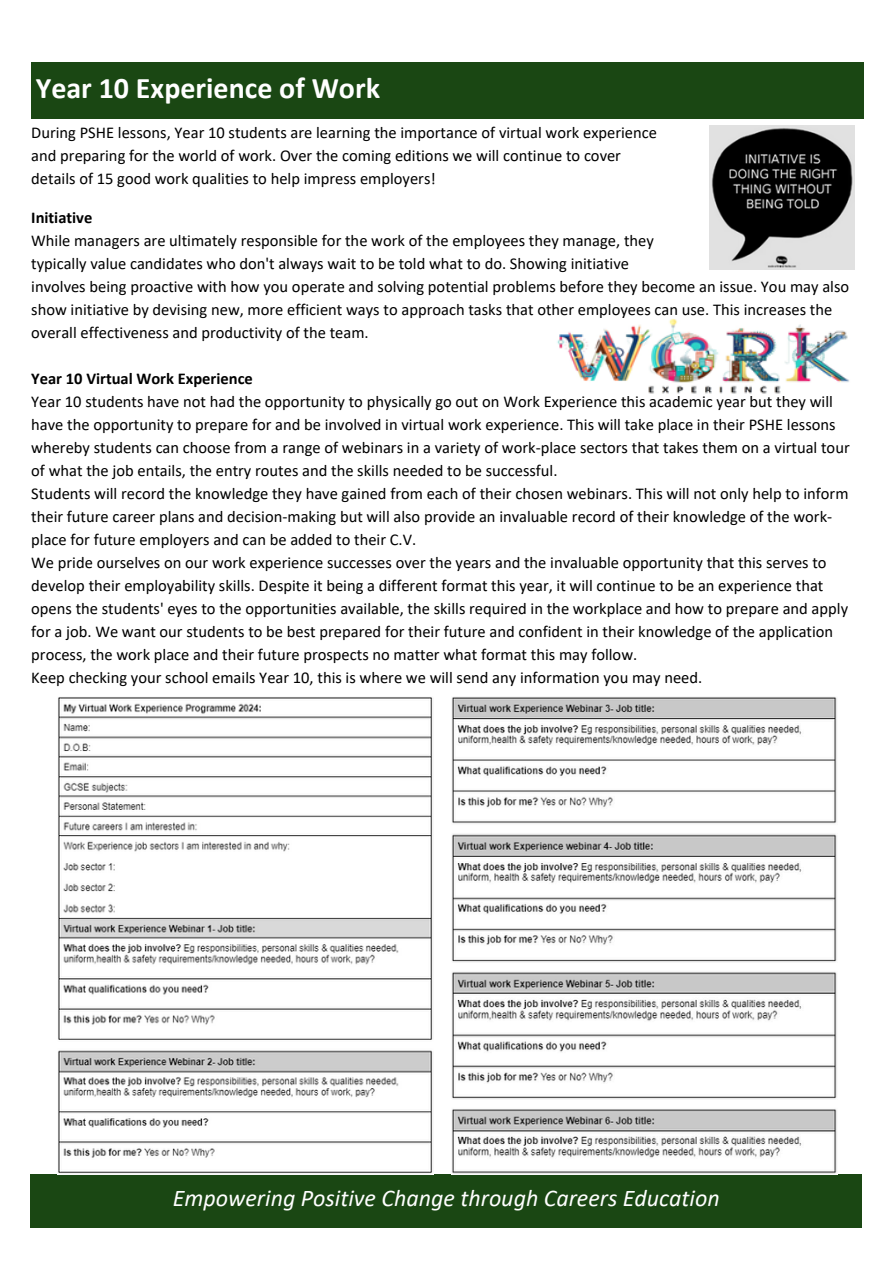
<style>
.page{position:relative;width:894px;height:1264px;background:#fff}
.page>*{position:absolute;margin:0;border:0;box-sizing:border-box;transform-origin:0 0}
.t1{font:700 30px "Calibri";color:#fff}
.t2{font:italic 24px "Calibri";color:#fff}
.t3{font:16.5px/23px "Calibri";color:#000}
.t4{font:700 16.5px "Calibri";color:#000}
</style>
<div class="page">
<div style="left:30px;top:1174px;width:832px;height:53px;background:#1a4713"></div>
<div style="left:31px;top:62px;width:832px;height:57px;background:#1a4713"></div>
<img style="left:557px;top:318px;width:292px;height:76px">
<img style="left:709px;top:125px;width:145px;height:144px">
<img style="left:452px;top:697px;width:385px;height:477px">
<img style="left:58px;top:697px;width:375px;height:477px">
<p class="t1" style="left:36px;top:76px;width:346px">Year 10 Experience of Work</p>
<p class="t3" style="left:31px;top:122px;width:627px">During PSHE lessons, Year 10 students are learning the importance of virtual work experience</p>
<p class="t3" style="left:31px;top:145px;width:591px">and preparing for the world of work. Over the coming editions we will continue to cover</p>
<p class="t3" style="left:31px;top:168px;width:406px">details of 15 good work qualities to help impress employers!</p>
<p class="t4" style="left:31px;top:210px;width:63px">Initiative</p>
<p class="t3" style="left:31px;top:230px;width:624px">While managers are ultimately responsible for the work of the employees they manage, they</p>
<p class="t3" style="left:31px;top:253px;width:599px">typically value candidates who don't always wait to be told what to do. Showing initiative</p>
<p class="t3" style="left:31px;top:276px;width:819px">involves being proactive with how you operate and solving potential problems before they become an issue. You may also show initiative by devising new, more efficient ways to approach tasks that other employees can use. This increases the overall effectiveness and productivity of the team.</p>
<p class="t4" style="left:31px;top:371px;width:223px">Year 10 Virtual Work Experience</p>
<p class="t3" style="left:31px;top:391px;width:819px">Year 10 students have not had the opportunity to physically go out on Work Experience this academic year but they will have the opportunity to prepare for and be involved in virtual work experience. This will take place in their PSHE lessons whereby students can choose from a range of webinars in a variety of work-place sectors that takes them on a virtual tour of what the job entails, the entry routes and the skills needed to be successful.</p>
<p class="t3" style="left:31px;top:483px;width:818px">Students will record the knowledge they have gained from each of their chosen webinars. This will not only help to inform their future career plans and decision-making but will also provide an invaluable record of their knowledge of the work&shy;place for future employers and can be added to their C.V.</p>
<p class="t3" style="left:31px;top:552px;width:818px">We pride ourselves on our work experience successes over the years and the invaluable opportunity that this serves to develop their employability skills. Despite it being a different format this year, it will continue to be an experience that opens the students' eyes to the opportunities available, the skills required in the workplace and how to prepare and apply for a job. We want our students to be best prepared for their future and confident in their knowledge of the application process, the work place and their future prospects no matter what format this may follow.</p>
<p class="t3" style="left:31px;top:667px;width:672px">Keep checking your school emails Year 10, this is where we will send any information you may need.</p>
<h1 class="t2" style="left:173px;top:1187px;width:548px">Empowering Positive Change through Careers Education</h1>
</div>
